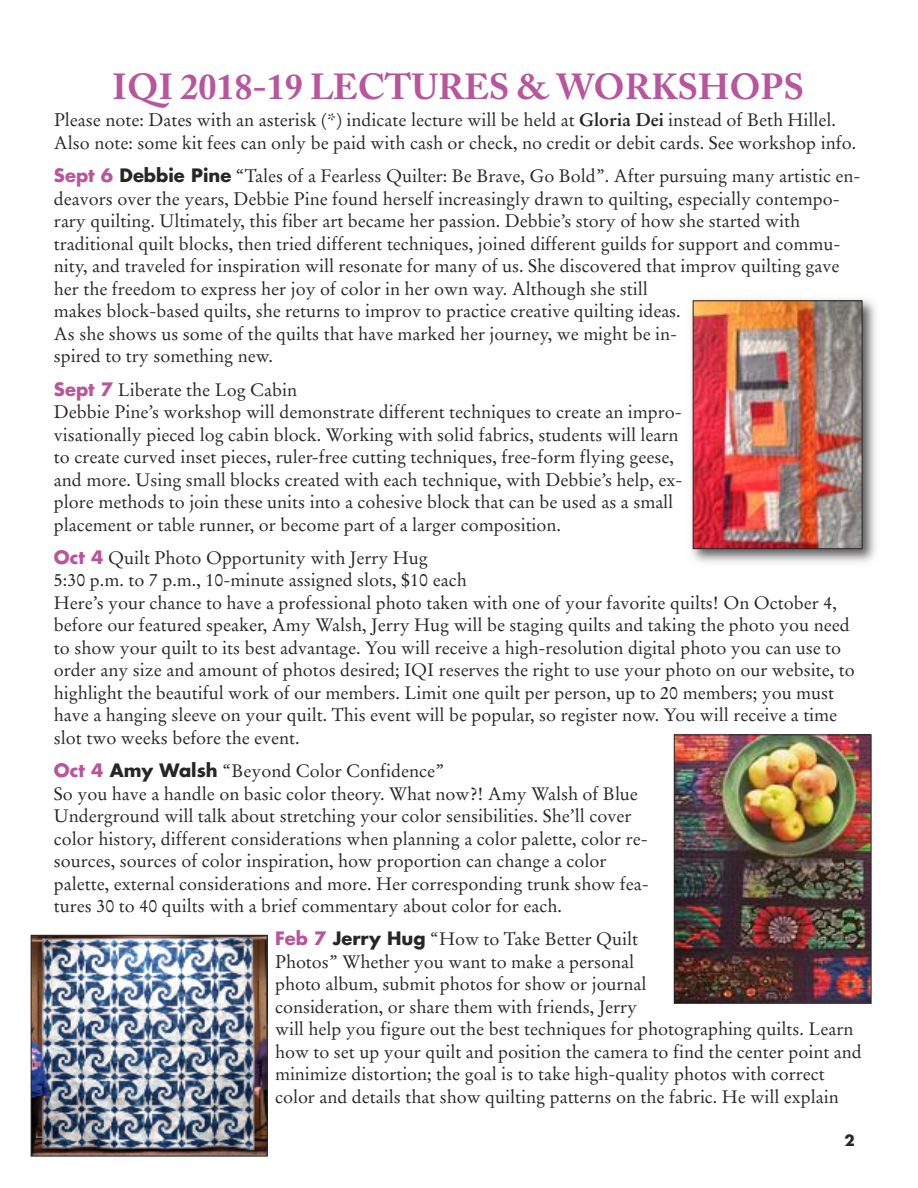
<style>
.page{position:relative;width:918px;height:1188px;background:#fff}
.page>*{position:absolute;margin:0;border:0;box-sizing:border-box;transform-origin:0 0}
.t1{font:700 36px "Adobe Caslon";color:#b8559c}
.t2{font:18px/22.5px "Stempel Garamond";color:#272627}
.t3{font:700 15px "Futura";color:#272627}
.s1{font-weight:700}
.s2{font-family:"Futura";font-weight:700;color:#b8559c}
.s3{font-family:"Futura";font-weight:700}
</style>
<div class="page">
<img style="left:691px;top:299px;width:185px;height:264px">
<img style="left:695px;top:302px;width:165px;height:245px">
<div style="left:693px;top:300px;width:169px;height:249px;border:1px solid #272627"></div>
<img style="left:33px;top:937px;width:233px;height:217px">
<div style="left:31px;top:935px;width:237px;height:221px;border:1px solid #272627"></div>
<img style="left:676px;top:736px;width:194px;height:266px">
<div style="left:674px;top:734px;width:198px;height:270px;border:1px solid #272627"></div>
<h1 class="t1" style="left:112px;top:73px;width:694px">IQI 2018-19 LECTURES &amp; WORKSHOPS</h1>
<p class="t2" style="left:54px;top:110px;width:804px">Please note: Dates with an asterisk (*) indicate lecture will be held at <span class="s1">Gloria Dei</span> instead of Beth Hillel.<br>Also note: some kit fees can only be paid with cash or check, no credit or debit cards. See workshop info.</p>
<p class="t2" style="left:54px;top:166px;width:808px"><span class="s2">Sept 6</span> <span class="s3">Debbie Pine</span> “Tales of a Fearless Quilter: Be Brave, Go Bold”. After pursuing many artistic en&shy;deavors over the years, Debbie Pine found herself increasingly drawn to quilting, especially contempo&shy;rary quilting. Ultimately, this fiber art became her passion. Debbie’s story of how she started with traditional quilt blocks, then tried different techniques, joined different guilds for support and commu&shy;nity, and traveled for inspiration will resonate for many of us. She discovered that improv quilting gave her the freedom to express her joy of color in her own way. Although she still<br>makes block-based quilts, she returns to improv to practice creative quilting ideas.<br>As she shows us some of the quilts that have marked her journey, we might be in-<br>spired to try something new.</p>
<p class="t2" style="left:54px;top:380px;width:630px"><span class="s2">Sept 7</span> Liberate the Log Cabin<br>Debbie Pine’s workshop will demonstrate different techniques to create an impro&shy;visationally pieced log cabin block. Working with solid fabrics, students will learn to create curved inset pieces, ruler-free cutting techniques, free-form flying geese, and more. Using small blocks created with each technique, with Debbie’s help, ex&shy;plore methods to join these units into a cohesive block that can be used as a small placement or table runner, or become part of a larger composition.</p>
<p class="t2" style="left:54px;top:548px;width:802px"><span class="s2">Oct 4</span> Quilt Photo Opportunity with Jerry Hug<br>5:30 p.m. to 7 p.m., 10-minute assigned slots, $10 each<br>Here’s your chance to have a professional photo taken with one of your favorite quilts! On October 4, before our featured speaker, Amy Walsh, Jerry Hug will be staging quilts and taking the photo you need to show your quilt to its best advantage. You will receive a high-resolution digital photo you can use to order any size and amount of photos desired; IQI reserves the right to use your photo on our website, to highlight the beautiful work of our members. Limit one quilt per person, up to 20 members; you must have a hanging sleeve on your quilt. This event will be popular, so register now. You will receive a time slot two weeks before the event.</p>
<p class="t2" style="left:54px;top:761px;width:596px"><span class="s2">Oct 4</span> <span class="s3">Amy Walsh</span> “Beyond Color Confidence”<br>So you have a handle on basic color theory. What now?! Amy Walsh of Blue Underground will talk about stretching your color sensibilities. She’ll cover color history, different considerations when planning a color palette, color re&shy;sources, sources of color inspiration, how proportion can change a color palette, external considerations and more. Her corresponding trunk show fea&shy;tures 30 to 40 quilts with a brief commentary about color for each.</p>
<p class="t2" style="left:275px;top:930px;width:588px"><span class="s2">Feb 7</span> <span class="s3">Jerry Hug</span> “How to Take Better Quilt<br>Photos” Whether you want to make a personal<br>photo album, submit photos for show or journal<br>consideration, or share them with friends, Jerry<br>will help you figure out the best techniques for photographing quilts. Learn how to set up your quilt and position the camera to find the center point and minimize distortion; the goal is to take high-quality photos with correct color and details that show quilting patterns on the fabric. He will explain</p>
<p class="t3" style="left:845px;top:1134px;width:12px">2</p>
</div>
